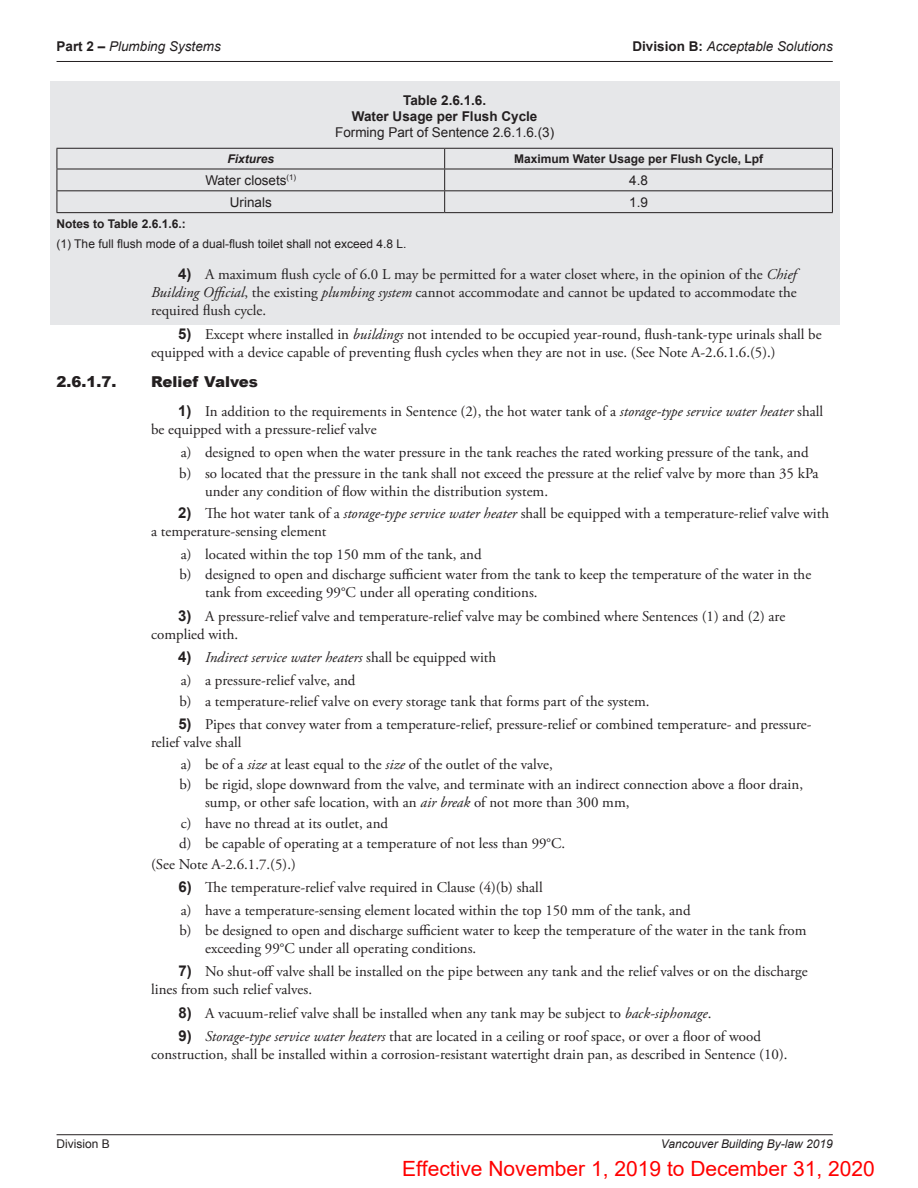
<style>
.page{position:relative;width:918px;height:1188px;background:#fff}
.page>*{position:absolute;margin:0;border:0;box-sizing:border-box;transform-origin:0 0}
.t1{font:21px "Arial";color:#f00}
.t2{font:15px/18px "Adobe Garamond Pro";color:#231f20}
.t3{font:900 15px "Arial";color:#231f20}
.t4{font:13.5px "Arial";color:#231f20}
.t5{font:italic 13.5px "Arial";color:#231f20}
.t6{font:700 13.5px/16.2px "Arial";color:#231f20;text-align:center}
.t7{font:12px "Arial";color:#231f20}
.t8{font:700 12px "Arial";color:#231f20}
.t9{font:italic 12px "Arial";color:#231f20}
.t10{font:italic 700 12px "Arial";color:#231f20}
.s1{font-weight:700;font-style:normal}
.s2{font-family:"Arial";font-weight:700}
.s3{font-style:italic}
</style>
<div class="page">
<hr style="left:57px;top:61px;width:776px;height:1px;background:#231f20">
<hr style="left:57px;top:1134px;width:776px;height:1px;background:#231f20">
<div style="left:50px;top:81px;width:790px;height:244px;background:#e6e7e9"></div>
<hr style="left:57px;top:212px;width:388px;height:1px;background:#231f20">
<hr style="left:445px;top:212px;width:388px;height:1px;background:#231f20">
<svg style="left:57px;top:148px;width:776px;height:64px"></svg>
<hr style="left:57px;top:190px;width:388px;height:1px;background:#231f20">
<hr style="left:445px;top:190px;width:388px;height:1px;background:#231f20">
<p class="t5" style="left:57px;top:38px;width:166px"><span class="s1">Part 2 –</span> Plumbing Systems</p>
<p class="t5" style="left:632px;top:38px;width:202px"><span class="s1">Division B:</span> Acceptable Solutions</p>
<p class="t6" style="left:352px;top:93px;width:187px">Table 2.6.1.6.<br>Water Usage per Flush Cycle</p>
<p class="t4" style="left:335px;top:124px;width:221px">Forming Part of Sentence 2.6.1.6.(3)</p>
<p class="t10" style="left:227px;top:151px;width:48px">Fixtures</p>
<p class="t8" style="left:514px;top:151px;width:250px">Maximum Water Usage per Flush Cycle, Lpf</p>
<p class="t4" style="left:205px;top:171px;width:92px">Water closets<sup>(1)</sup></p>
<p class="t4" style="left:629px;top:171px;width:20px">4.8</p>
<p class="t4" style="left:230px;top:193px;width:43px">Urinals</p>
<p class="t4" style="left:629px;top:193px;width:20px">1.9</p>
<p class="t8" style="left:57px;top:216px;width:131px">Notes to Table 2.6.1.6.:</p>
<p class="t7" style="left:57px;top:236px;width:351px">(1) The full flush mode of a dual-flush toilet shall not exceed 4.8 L.</p>
<p class="t2" style="left:151px;top:266px;width:647px;text-align:justify;text-indent:27px"><span class="s2">4)</span> A maximum flush cycle of 6.0 L may be permitted for a water closet where, in the opinion of the <span class="s3">Chief Building Official</span>, the existing <span class="s3">plumbing system</span> cannot accommodate and cannot be updated to accommodate the required flush cycle.</p>
<p class="t2" style="left:151px;top:326px;width:672px;text-indent:27px"><span class="s2">5)</span> Except where installed in <span class="s3">buildings</span> not intended to be occupied year-round, flush-tank-type urinals shall be equipped with a device capable of preventing flush cycles when they are not in use. (See Note A-2.6.1.6.(5).)</p>
<p class="t3" style="left:57px;top:371px;width:62px">2.6.1.7.</p>
<p class="t3" style="left:151px;top:371px;width:108px">Relief Valves</p>
<p class="t2" style="left:151px;top:403px;width:674px;text-indent:27px"><span class="s2">1)</span> In addition to the requirements in Sentence (2), the hot water tank of a <span class="s3">storage-type service water heater</span> shall be equipped with a pressure-relief valve</p>
<p class="t2" style="left:179px;top:442px;width:641px;line-height:21.3px">a) designed to open when the water pressure in the tank reaches the rated working pressure of the tank, and b) so located that the pressure in the tank shall not exceed the pressure at the relief valve by more than 35 kPa</p>
<p class="t2" style="left:205px;top:483px;width:345px">under any condition of flow within the distribution system.</p>
<p class="t2" style="left:151px;top:504px;width:679px;text-indent:27px"><span class="s2">2)</span> The hot water tank of a <span class="s3">storage-type service water heater</span> shall be equipped with a temperature-relief valve with a temperature-sensing element</p>
<p class="t2" style="left:179px;top:545px;width:633px;line-height:20.1px">a) located within the top 150 mm of the tank, and<br>b) designed to open and discharge sufficient water from the tank to keep the temperature of the water in the</p>
<p class="t2" style="left:205px;top:584px;width:334px">tank from exceeding 99°C under all operating conditions.</p>
<p class="t2" style="left:151px;top:607px;width:636px;text-indent:27px"><span class="s2">3)</span> A pressure-relief valve and temperature-relief valve may be combined where Sentences (1) and (2) are complied with.</p>
<p class="t2" style="left:178px;top:646px;width:319px;line-height:23.4px"><span class="s2">4)</span> <span class="s3">Indirect service water heaters</span> shall be equipped with a) a pressure-relief valve, and</p>
<p class="t2" style="left:179px;top:692px;width:472px">b) a temperature-relief valve on every storage tank that forms part of the system.</p>
<p class="t2" style="left:151px;top:716px;width:662px;text-indent:27px"><span class="s2">5)</span> Pipes that convey water from a temperature-relief, pressure-relief or combined temperature- and pressure&shy;relief valve shall</p>
<p class="t2" style="left:179px;top:755px;width:625px;line-height:20.1px">a) be of a <span class="s3">size</span> at least equal to the <span class="s3">size</span> of the outlet of the valve,<br>b) be rigid, slope downward from the valve, and terminate with an indirect connection above a floor drain,</p>
<p class="t2" style="left:205px;top:794px;width:426px">sump, or other safe location, with an <span class="s3">air break</span> of not more than 300 mm,</p>
<p class="t2" style="left:181px;top:814px;width:209px">c) have no thread at its outlet, and</p>
<p class="t2" style="left:179px;top:835px;width:387px">d) be capable of operating at a temperature of not less than 99°C.</p>
<p class="t2" style="left:151px;top:856px;width:146px">(See Note A-2.6.1.7.(5).)</p>
<p class="t2" style="left:178px;top:877px;width:514px;line-height:22.4px"><span class="s2">6)</span> The temperature-relief valve required in Clause (4)(b) shall<br>a) have a temperature-sensing element located within the top 150 mm of the tank, and</p>
<p class="t2" style="left:205px;top:922px;width:603px;text-indent:-26px">b) be designed to open and discharge sufficient water to keep the temperature of the water in the tank from exceeding 99°C under all operating conditions.</p>
<p class="t2" style="left:151px;top:963px;width:658px;text-indent:27px"><span class="s2">7)</span> No shut-off valve shall be installed on the pipe between any tank and the relief valves or on the discharge lines from such relief valves.</p>
<p class="t2" style="left:178px;top:1004px;width:535px"><span class="s2">8)</span> A vacuum-relief valve shall be installed when any tank may be subject to <span class="s3">back-siphonage</span>.</p>
<p class="t2" style="left:151px;top:1028px;width:638px;text-align:center"><span class="s2">9)</span> <span class="s3">Storage-type service water heaters</span> that are located in a ceiling or roof space, or over a floor of wood construction, shall be installed within a corrosion-resistant watertight drain pan, as described in Sentence (10).</p>
<p class="t7" style="left:57px;top:1136px;width:55px">Division B</p>
<p class="t9" style="left:661px;top:1136px;width:173px">Vancouver Building By-law 2019</p>
<h1 class="t1" style="left:402px;top:1154px;width:474px">Effective November 1, 2019 to December 31, 2020</h1>
</div>
